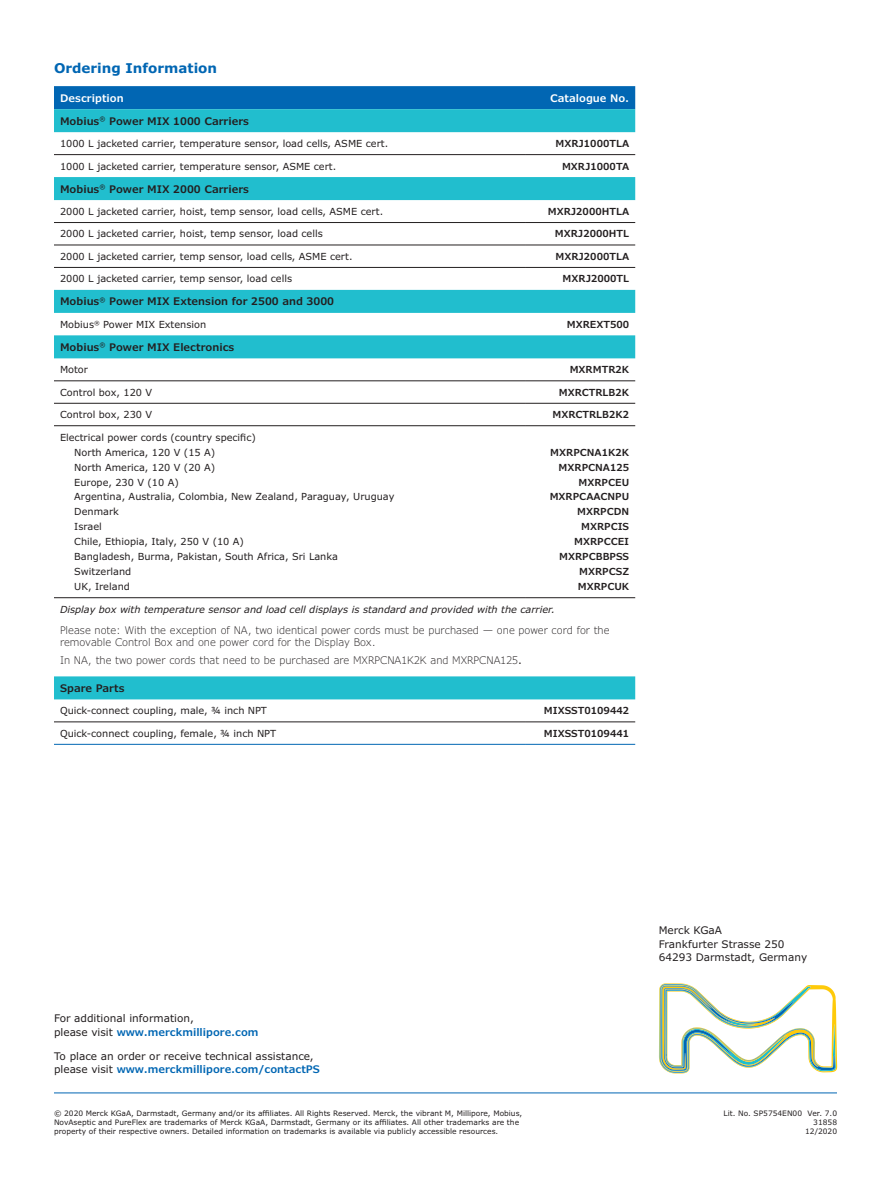
<style>
.page{position:relative;width:891px;height:1188px;background:#fff}
.page>*{position:absolute;margin:0;border:0;box-sizing:border-box;transform-origin:0 0}
.Table_Head_9_11{font:700 13.5px "Verdana Pro";color:#0166b3}
.Body_Head_10_12__spa{font:300 10.5px/12px "Verdana Pro";color:#231f20}
.Contact_7_9{font:10.5px/13.5px "Verdana Pro";color:#231f20}
.Table_Subhead_7_9{font:600 10.5px "Verdana Pro";color:#231f20}
.Table_Subhead_7_9-2{font:600 10.5px "Verdana Pro";color:#fff}
.Table_Body_7_9{font:9.75px "Verdana Pro";color:#231f20}
.Table_Body_7_9-2{font:600 9.75px "Verdana Pro";color:#231f20}
.Table_Body_7_9-3{font:italic 9.75px "Verdana Pro";color:#231f20}
.Legal_6_8{font:7.5px/9px "Verdana Pro";color:#231f20;text-align:right}
.s1{font-weight:400}
.s2{font-weight:600;color:#0166b3}
</style>
<div class="page">
<svg style="left:659px;top:983px;width:178px;height:90px"></svg>
<hr style="left:54px;top:1093px;width:783px;height:1px;background:#0166b3">
<div style="left:54px;top:86px;width:581px;height:23px;background:#0166b3"></div>
<svg style="left:54px;top:109px;width:581px;height:590px"></svg>
<hr style="left:54px;top:597px;width:472px;height:1px;background:#231f20">
<hr style="left:526px;top:597px;width:109px;height:1px;background:#231f20">
<hr style="left:54px;top:222px;width:472px;height:1px;background:#231f20">
<hr style="left:526px;top:222px;width:109px;height:1px;background:#231f20">
<hr style="left:54px;top:245px;width:472px;height:1px;background:#231f20">
<hr style="left:526px;top:245px;width:109px;height:1px;background:#231f20">
<hr style="left:54px;top:267px;width:472px;height:1px;background:#231f20">
<hr style="left:526px;top:267px;width:109px;height:1px;background:#231f20">
<hr style="left:54px;top:154px;width:472px;height:1px;background:#231f20">
<hr style="left:526px;top:154px;width:109px;height:1px;background:#231f20">
<hr style="left:54px;top:381px;width:472px;height:1px;background:#231f20">
<hr style="left:526px;top:381px;width:109px;height:1px;background:#231f20">
<hr style="left:54px;top:403px;width:472px;height:1px;background:#231f20">
<hr style="left:526px;top:403px;width:109px;height:1px;background:#231f20">
<hr style="left:54px;top:425px;width:472px;height:1px;background:#231f20">
<hr style="left:526px;top:425px;width:109px;height:1px;background:#231f20">
<hr style="left:54px;top:722px;width:472px;height:1px;background:#231f20">
<hr style="left:526px;top:722px;width:109px;height:1px;background:#231f20">
<hr style="left:54px;top:744px;width:472px;height:1px;background:#0166b3">
<hr style="left:526px;top:744px;width:109px;height:1px;background:#0166b3">
<p class="Table_Head_9_11" style="left:54px;top:60px;width:165px">Ordering Information</p>
<p class="Table_Subhead_7_9-2" style="left:60px;top:91px;width:65px">Description</p>
<p class="Table_Subhead_7_9-2" style="left:550px;top:91px;width:80px">Catalogue No.</p>
<p class="Table_Subhead_7_9" style="left:60px;top:114px;width:191px">Mobius<sup>®</sup> Power MIX 1000 Carriers</p>
<p class="Table_Body_7_9" style="left:60px;top:137px;width:330px">1000 L jacketed carrier, temperature sensor, load cells, ASME cert.</p>
<p class="Table_Body_7_9-2" style="left:556px;top:137px;width:75px">MXRJ1000TLA</p>
<p class="Table_Body_7_9" style="left:60px;top:160px;width:278px">1000 L jacketed carrier, temperature sensor, ASME cert.</p>
<p class="Table_Body_7_9-2" style="left:562px;top:160px;width:69px">MXRJ1000TA</p>
<p class="Table_Subhead_7_9" style="left:60px;top:182px;width:191px">Mobius<sup>®</sup> Power MIX 2000 Carriers</p>
<p class="Table_Body_7_9" style="left:60px;top:205px;width:325px">2000 L jacketed carrier, hoist, temp sensor, load cells, ASME cert.</p>
<p class="Table_Body_7_9-2" style="left:548px;top:205px;width:83px">MXRJ2000HTLA</p>
<p class="Table_Body_7_9" style="left:60px;top:228px;width:264px">2000 L jacketed carrier, hoist, temp sensor, load cells</p>
<p class="Table_Body_7_9-2" style="left:555px;top:228px;width:76px">MXRJ2000HTL</p>
<p class="Table_Body_7_9" style="left:60px;top:250px;width:294px">2000 L jacketed carrier, temp sensor, load cells, ASME cert.</p>
<p class="Table_Body_7_9-2" style="left:556px;top:250px;width:75px">MXRJ2000TLA</p>
<p class="Table_Body_7_9" style="left:60px;top:273px;width:234px">2000 L jacketed carrier, temp sensor, load cells</p>
<p class="Table_Body_7_9-2" style="left:563px;top:273px;width:68px">MXRJ2000TL</p>
<p class="Table_Subhead_7_9" style="left:60px;top:295px;width:276px">Mobius<sup>®</sup> Power MIX Extension for 2500 and 3000</p>
<p class="Table_Body_7_9" style="left:60px;top:318px;width:148px">Mobius<sup>®</sup> Power MIX Extension</p>
<p class="Table_Body_7_9-2" style="left:567px;top:318px;width:64px">MXREXT500</p>
<p class="Table_Subhead_7_9" style="left:60px;top:340px;width:176px">Mobius<sup>®</sup> Power MIX Electronics</p>
<p class="Table_Body_7_9" style="left:60px;top:364px;width:30px">Motor</p>
<p class="Table_Body_7_9-2" style="left:570px;top:363px;width:61px">MXRMTR2K</p>
<p class="Table_Body_7_9" style="left:60px;top:386px;width:94px">Control box, 120 V</p>
<p class="Table_Body_7_9-2" style="left:559px;top:386px;width:72px">MXRCTRLB2K</p>
<p class="Table_Body_7_9" style="left:60px;top:408px;width:94px">Control box, 230 V</p>
<p class="Table_Body_7_9-2" style="left:552px;top:408px;width:78px">MXRCTRLB2K2</p>
<p class="Table_Body_7_9" style="left:60px;top:431px;width:197px">Electrical power cords (country specific)</p>
<p class="Table_Body_7_9" style="left:74px;top:446px;width:143px">North America, 120 V (15 A)</p>
<p class="Table_Body_7_9-2" style="left:550px;top:446px;width:80px">MXRPCNA1K2K</p>
<p class="Table_Body_7_9" style="left:74px;top:461px;width:143px">North America, 120 V (20 A)</p>
<p class="Table_Body_7_9-2" style="left:559px;top:461px;width:72px">MXRPCNA125</p>
<p class="Table_Body_7_9" style="left:74px;top:476px;width:106px">Europe, 230 V (10 A)</p>
<p class="Table_Body_7_9-2" style="left:579px;top:476px;width:52px">MXRPCEU</p>
<p class="Table_Body_7_9" style="left:74px;top:491px;width:322px">Argentina, Australia, Colombia, New Zealand, Paraguay, Uruguay</p>
<p class="Table_Body_7_9-2" style="left:550px;top:491px;width:81px">MXRPCAACNPU</p>
<p class="Table_Body_7_9" style="left:74px;top:506px;width:46px">Denmark</p>
<p class="Table_Body_7_9-2" style="left:577px;top:506px;width:54px">MXRPCDN</p>
<p class="Table_Body_7_9" style="left:74px;top:521px;width:29px">Israel</p>
<p class="Table_Body_7_9-2" style="left:581px;top:521px;width:50px">MXRPCIS</p>
<p class="Table_Body_7_9" style="left:74px;top:536px;width:171px">Chile, Ethiopia, Italy, 250 V (10 A)</p>
<p class="Table_Body_7_9-2" style="left:574px;top:536px;width:57px">MXRPCCEI</p>
<p class="Table_Body_7_9" style="left:74px;top:551px;width:265px">Bangladesh, Burma, Pakistan, South Africa, Sri Lanka</p>
<p class="Table_Body_7_9-2" style="left:559px;top:550px;width:72px">MXRPCBBPSS</p>
<p class="Table_Body_7_9" style="left:74px;top:566px;width:59px">Switzerland</p>
<p class="Table_Body_7_9-2" style="left:579px;top:565px;width:52px">MXRPCSZ</p>
<p class="Table_Body_7_9" style="left:74px;top:580px;width:57px">UK, Ireland</p>
<p class="Table_Body_7_9-2" style="left:578px;top:580px;width:53px">MXRPCUK</p>
<p class="Table_Body_7_9-3" style="left:60px;top:603px;width:497px">Display box with temperature sensor and load cell displays is standard and provided with the carrier.</p>
<p class="Body_Head_10_12__spa" style="left:60px;top:624px;width:551px">Please note: With the exception of NA, two identical power cords must be purchased — one power cord for the removable Control Box and one power cord for the Display Box.</p>
<p class="Body_Head_10_12__spa" style="left:60px;top:655px;width:463px">In NA, the two power cords that need to be purchased are MXRPCNA1K2K and MXRPCNA125<span class="s1">.</span></p>
<p class="Table_Subhead_7_9" style="left:60px;top:681px;width:66px">Spare Parts</p>
<p class="Table_Body_7_9" style="left:60px;top:705px;width:208px">Quick-connect coupling, male, ¾ inch NPT</p>
<p class="Table_Body_7_9-2" style="left:544px;top:705px;width:87px">MIXSST0109442</p>
<p class="Table_Body_7_9" style="left:60px;top:727px;width:218px">Quick-connect coupling, female, ¾ inch NPT</p>
<p class="Table_Body_7_9-2" style="left:544px;top:727px;width:87px">MIXSST0109441</p>
<p class="Contact_7_9" style="left:54px;top:1012px;width:206px">For additional information,<br>please visit <span class="s2">www.merckmillipore.com</span></p>
<p class="Contact_7_9" style="left:54px;top:1049px;width:268px">To place an order or receive technical assistance, please visit <span class="s2">www.merckmillipore.com/contactPS</span></p>
<p class="Legal_6_8" style="left:54px;top:1109px;width:470px;text-align:left">© 2020 Merck KGaA, Darmstadt, Germany and/or its affiliates. All Rights Reserved. Merck, the vibrant M, Millipore, Mobius,<br>NovAseptic and PureFlex are trademarks of Merck KGaA, Darmstadt, Germany or its affiliates. All other trademarks are the property of their respective owners. Detailed information on trademarks is available via publicly accessible resources.</p>
<p class="Contact_7_9" style="left:659px;top:924px;width:65px">Merck KGaA</p>
<p class="Contact_7_9" style="left:659px;top:937px;width:150px">Frankfurter Strasse 250<br>64293 Darmstadt, Germany</p>
<p class="Legal_6_8" style="left:724px;top:1109px;width:115px">Lit. No. SP5754EN00 Ver. 7.0<br>31858<br>12/2020</p>
</div>
